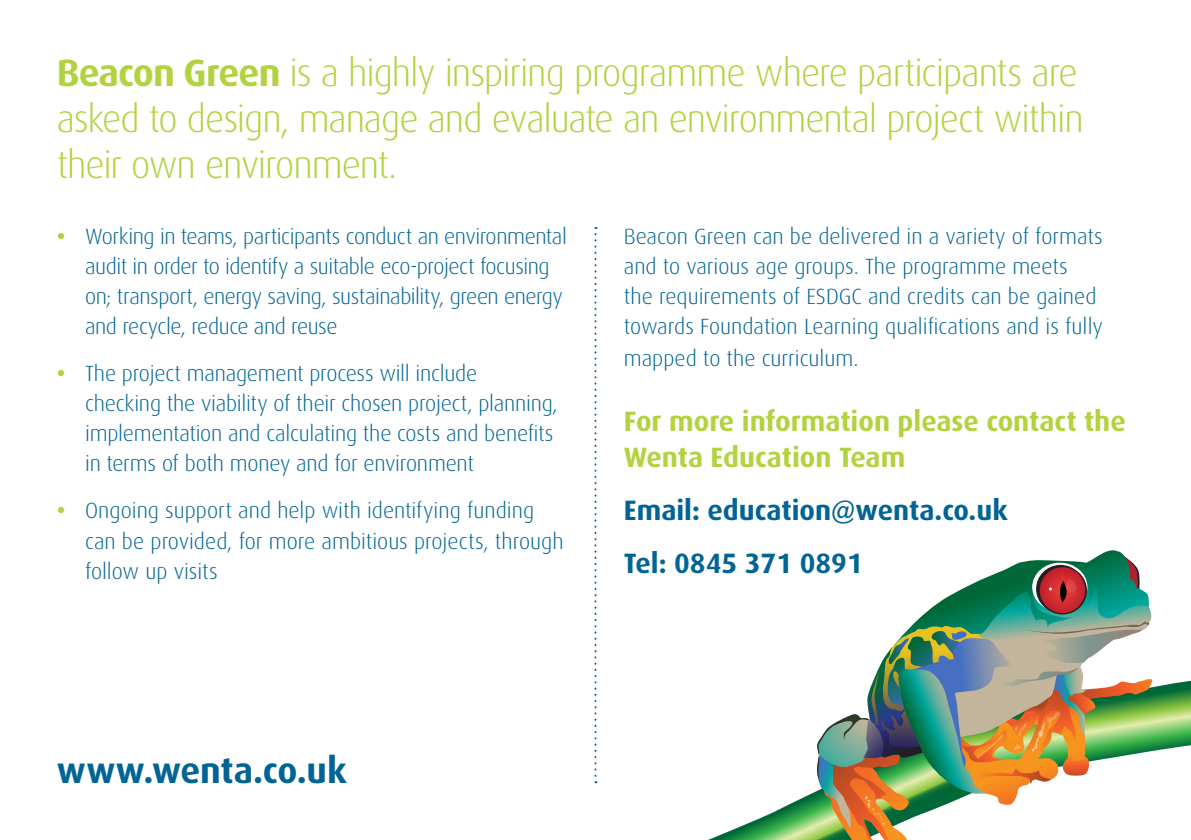
<style>
.page{position:relative;width:1191px;height:840px;background:#fff}
.page>*{position:absolute;margin:0;border:0;box-sizing:border-box;transform-origin:0 0}
.t1{font:300 38px/46px "Dax";letter-spacing:-.03em;color:#b2d23f}
.t2{font:700 36px "Dax";color:#006494}
.t3{font:700 28px/36px "Dax";color:#b2d23f}
.t4{font:700 28px/53px "Dax";color:#006494}
.t5{font:300 22px/30px "Dax";letter-spacing:-.01em;color:#006494}
.s1{font-weight:700}
.s2{font-weight:700;color:#b2d23f}
</style>
<div class="page">
<svg style="left:594px;top:227px;width:2px;height:555px"></svg>
<svg style="left:710px;top:550px;width:481px;height:289px"></svg>
<h1 class="t1" style="left:57px;top:50px;width:1028px"><span class="s1">Beacon Green</span> is a highly inspiring programme where participants are asked to design, manage and evaluate an environmental project within their own environment.</h1>
<p class="t5" style="left:85px;top:221px;width:483px;text-indent:-28px"><span class="s2">•</span> Working in teams, participants conduct an environmental audit in order to identify a suitable eco-project focusing on; transport, energy saving, sustainability, green energy and recycle, reduce and reuse</p>
<p class="t5" style="left:85px;top:359px;width:474px;text-indent:-28px"><span class="s2">•</span> The project management process will include checking the viability of their chosen project, planning, implementation and calculating the costs and benefits in terms of both money and for environment</p>
<p class="t5" style="left:85px;top:496px;width:480px;text-indent:-28px"><span class="s2">•</span> Ongoing support and help with identifying funding can be provided, for more ambitious projects, through follow up visits</p>
<p class="t5" style="left:624px;top:221px;width:480px">Beacon Green can be delivered in a variety of formats and to various age groups. The programme meets<br>the requirements of ESDGC and credits can be gained towards Foundation Learning qualifications and is fully</p>
<p class="t5" style="left:624px;top:344px;width:236px">mapped to the curriculum.</p>
<p class="t3" style="left:624px;top:403px;width:503px">For more information please contact the<br>Wenta Education Team</p>
<p class="t4" style="left:624px;top:483px;width:385px">Email: education@wenta.co.uk<br>Tel: 0845 371 0891</p>
<h2 class="t2" style="left:57px;top:750px;width:292px">www.wenta.co.uk</h2>
</div>
